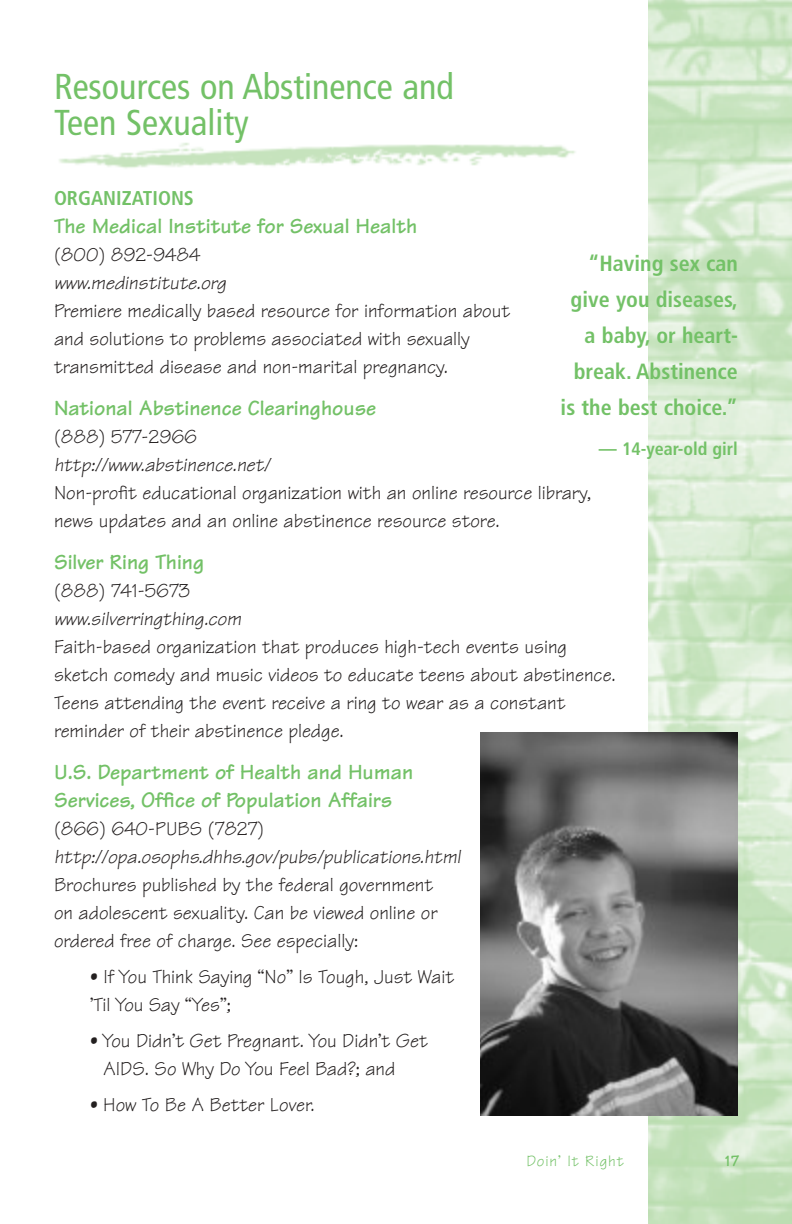
<style>
.page{position:relative;width:792px;height:1224px;background:#fff}
.page>*{position:absolute;margin:0;border:0;box-sizing:border-box;transform-origin:0 0}
.t1{font:condensed 36px/36px "Frutiger";color:#73c167}
.t2{font:700 22px/28px "Tekton";color:#73c167}
.t3{font:700 condensed 22px/36px "Frutiger";color:#73c167;text-align:right}
.t4{font:20px/28px "Tekton";color:#231f1f}
.t5{font:italic 20px "Tekton";color:#231f1f}
.t6{font:700 condensed 20px "Frutiger";color:#73c167}
.t7{font:700 condensed 18px "Frutiger";color:#73c167}
.t8{font:16px "Tekton";letter-spacing:.065em;color:#73c167}
.t9{font:700 16px "Tekton";color:#73c167}
</style>
<div class="page">
<img style="left:59px;top:142px;width:516px;height:27px">
<img style="left:648px;top:0;width:144px;height:1224px">
<img style="left:480px;top:732px;width:258px;height:384px">
<h1 class="t1" style="left:54px;top:71px;width:401px">Resources on Abstinence and<br>Teen Sexuality</h1>
<p class="t6" style="left:54px;top:190px;width:141px">ORGANIZATIONS</p>
<p class="t2" style="left:54px;top:215px;width:365px">The Medical Institute for Sexual Health</p>
<p class="t4" style="left:54px;top:244px;width:148px">(800) 892-9484</p>
<p class="t5" style="left:54px;top:276px;width:174px">www.medinstitute.org</p>
<p class="t4" style="left:54px;top:300px;width:458px">Premiere medically based resource for information about and solutions to problems associated with sexually transmitted disease and non-marital pregnancy.</p>
<p class="t2" style="left:54px;top:397px;width:324px">National Abstinence Clearinghouse</p>
<p class="t4" style="left:54px;top:426px;width:145px">(888) 577-2966</p>
<p class="t5" style="left:54px;top:458px;width:218px">http://www.abstinence.net/</p>
<p class="t4" style="left:54px;top:482px;width:539px">Non-profit educational organization with an online resource library, news updates and an online abstinence resource store.</p>
<p class="t2" style="left:54px;top:551px;width:152px">Silver Ring Thing</p>
<p class="t4" style="left:54px;top:580px;width:138px">(888) 741-5673</p>
<p class="t5" style="left:54px;top:612px;width:189px">www.silverringthing.com</p>
<p class="t4" style="left:54px;top:636px;width:563px">Faith-based organization that produces high-tech events using sketch comedy and music videos to educate teens about abstinence.<br>Teens attending the event receive a ring to wear as a constant reminder of their abstinence pledge.</p>
<p class="t2" style="left:54px;top:761px;width:361px">U.S. Department of Health and Human<br>Services, Office of Population Affairs</p>
<p class="t4" style="left:54px;top:818px;width:212px">(866) 640-PUBS (7827)</p>
<p class="t5" style="left:54px;top:850px;width:408px">http://opa.osophs.dhhs.gov/pubs/publications.html</p>
<p class="t4" style="left:54px;top:874px;width:385px">Brochures published by the federal government on adolescent sexuality. Can be viewed online or ordered free of charge. See especially:</p>
<p class="t4" style="left:90px;top:966px;width:366px">• If You Think Saying “No” Is Tough, Just Wait ’Til You Say “Yes”;</p>
<p class="t4" style="left:103px;top:1030px;width:326px;text-indent:-13px">• You Didn’t Get Pregnant. You Didn’t Get<br>AIDS. So Why Do You Feel Bad?; and</p>
<p class="t4" style="left:90px;top:1094px;width:226px">• How To Be A Better Lover.</p>
<p class="t3" style="left:561px;top:247px;width:179px">“Having sex can give you diseases, a baby, or heart&shy;break. Abstinence is the best choice.”</p>
<p class="t7" style="left:599px;top:442px;width:140px">— 14-year-old girl</p>
<p class="t8" style="left:527px;top:1155px;width:99px">Doin’ It Right</p>
<p class="t9" style="left:725px;top:1155px;width:15px">17</p>
</div>
